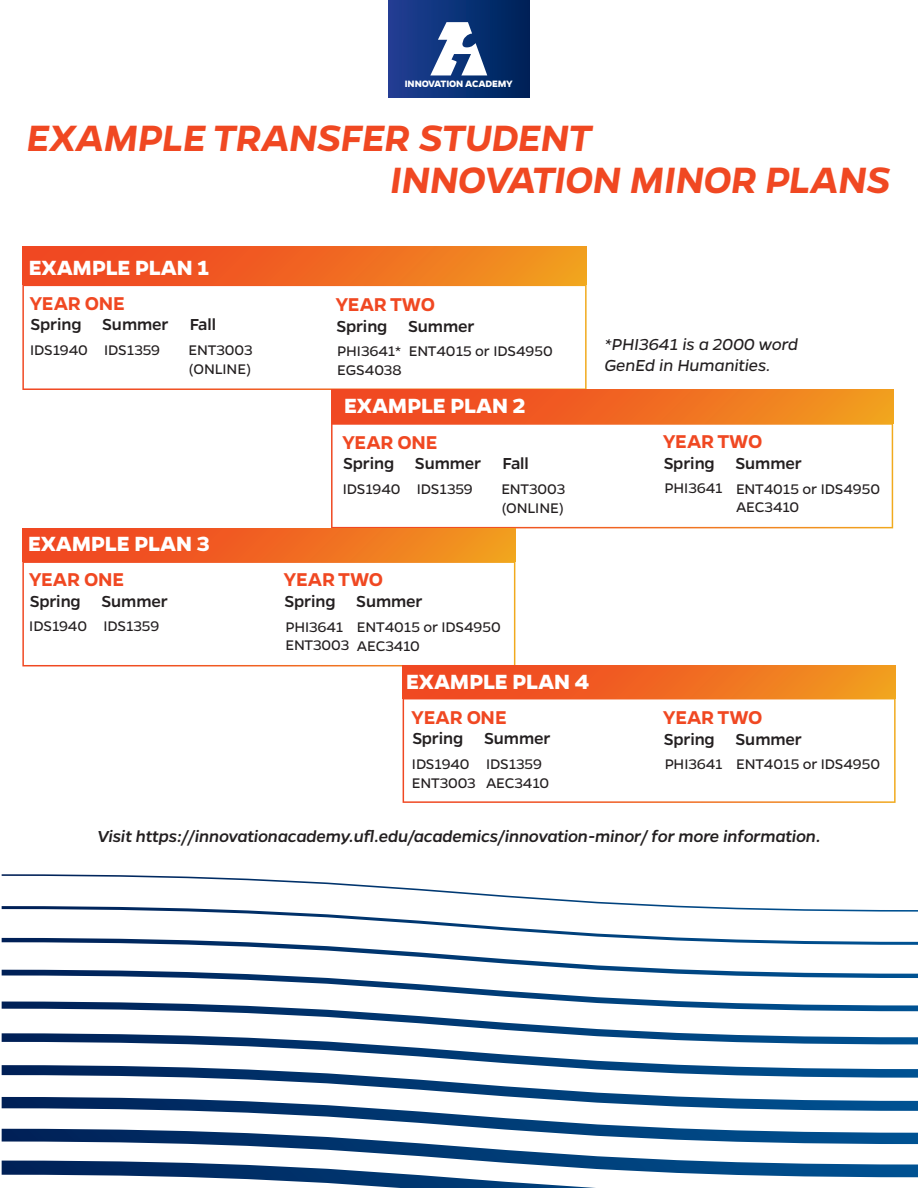
<style>
.page{position:relative;width:918px;height:1188px;background:#fff}
.page>*{position:absolute;margin:0;border:0;box-sizing:border-box;transform-origin:0 0}
.t1{font:italic 600 41.4px/41.4px "Gentona";letter-spacing:-.015em;color:#f04822}
.t2{font:700 23.25px "Gentona";letter-spacing:-.005em;color:#fff}
.t3{font:600 21px "Gentona";letter-spacing:-.01em;color:#f04822}
.t4{font:500 18px "Gentona";letter-spacing:-.01em;color:#231f20}
.t5{font:italic 500 18px "Gentona";letter-spacing:-.01em;color:#231f20}
.t6{font:italic 18px/21.6px "Gentona";letter-spacing:-.01em;color:#231f20}
.t7{font:15.75px/18.9px "Gentona";color:#231f20}
.t8{font:700 10.35px "Gentona";letter-spacing:-.02em;color:#fff}
</style>
<div class="page">
<svg style="left:1px;top:874px;width:917px;height:124px"></svg>
<svg style="left:1px;top:998px;width:917px;height:31px"></svg>
<svg style="left:1px;top:1029px;width:917px;height:31px"></svg>
<svg style="left:1px;top:1060px;width:917px;height:31px"></svg>
<svg style="left:1px;top:1091px;width:917px;height:31px"></svg>
<svg style="left:1px;top:1122px;width:917px;height:31px"></svg>
<svg style="left:1px;top:1153px;width:917px;height:35px"></svg>
<div style="left:389px;top:0;width:140px;height:98px;background:linear-gradient(to right,#1f4095,#002359)"></div>
<svg style="left:430px;top:22px;width:57px;height:53px"></svg>
<svg style="left:22px;top:285px;width:565px;height:105px"></svg>
<div style="left:22px;top:247px;width:565px;height:37px;background:linear-gradient(to right,#f03b23,#f19820)"></div>
<svg style="left:331px;top:423px;width:562px;height:105px"></svg>
<div style="left:331px;top:390px;width:562px;height:33px;background:linear-gradient(to right,#f03a23,#f19820)"></div>
<svg style="left:22px;top:561px;width:493px;height:105px"></svg>
<div style="left:22px;top:528px;width:493px;height:33px;background:linear-gradient(to right,#f03b23,#f19820)"></div>
<svg style="left:403px;top:699px;width:493px;height:104px"></svg>
<div style="left:403px;top:666px;width:493px;height:33px;background:linear-gradient(to right,#f03b23,#f19820)"></div>
<p class="t8" style="left:405px;top:78px;width:110px">INNOVATION ACADEMY</p>
<h1 class="t1" style="left:390px;top:117px;width:502px;text-indent:-363px">EXAMPLE TRANSFER STUDENT<br>INNOVATION MINOR PLANS</h1>
<h2 class="t2" style="left:29px;top:254px;width:182px">EXAMPLE PLAN 1</h2>
<h3 class="t3" style="left:29px;top:291px;width:97px">YEAR ONE</h3>
<h3 class="t3" style="left:336px;top:292px;width:101px">YEAR TWO</h3>
<p class="t4" style="left:336px;top:316px;width:139px">Spring Summer</p>
<p class="t7" style="left:337px;top:342px;width:66px">PHI3641*<br>EGS4038</p>
<p class="t7" style="left:409px;top:342px;width:145px">ENT4015 or IDS4950</p>
<p class="t4" style="left:31px;top:314px;width:187px">Spring Summer Fall</p>
<p class="t7" style="left:30px;top:340px;width:132px">IDS1940 IDS1359</p>
<p class="t7" style="left:189px;top:340px;width:65px">ENT3003 (ONLINE)</p>
<h2 class="t2" style="left:344px;top:393px;width:183px">EXAMPLE PLAN 2</h2>
<h3 class="t3" style="left:342px;top:431px;width:97px">YEAR ONE</h3>
<p class="t4" style="left:343px;top:454px;width:187px">Spring Summer Fall</p>
<h2 class="t2" style="left:28px;top:531px;width:183px">EXAMPLE PLAN 3</h2>
<h3 class="t3" style="left:29px;top:568px;width:97px">YEAR ONE</h3>
<p class="t4" style="left:30px;top:591px;width:139px">Spring Summer</p>
<p class="t7" style="left:29px;top:617px;width:132px">IDS1940 IDS1359</p>
<p class="t7" style="left:343px;top:480px;width:132px">IDS1940 IDS1359</p>
<p class="t7" style="left:501px;top:480px;width:65px">ENT3003 (ONLINE)</p>
<h3 class="t3" style="left:284px;top:568px;width:101px">YEAR TWO</h3>
<p class="t4" style="left:285px;top:591px;width:139px">Spring Summer</p>
<p class="t7" style="left:285px;top:617px;width:65px">PHI3641<br>ENT3003</p>
<p class="t7" style="left:357px;top:617px;width:145px">ENT4015 or IDS4950<br>AEC3410</p>
<h2 class="t2" style="left:406px;top:668px;width:185px">EXAMPLE PLAN 4</h2>
<h3 class="t3" style="left:411px;top:705px;width:97px">YEAR ONE</h3>
<p class="t4" style="left:412px;top:728px;width:139px">Spring Summer</p>
<p class="t7" style="left:412px;top:754px;width:65px">IDS1940<br>ENT3003</p>
<p class="t7" style="left:486px;top:754px;width:64px">IDS1359<br>AEC3410</p>
<p class="t6" style="left:604px;top:333px;width:195px">*PHI3641 is a 2000 word<br>GenEd in Humanities.</p>
<h3 class="t3" style="left:663px;top:430px;width:101px">YEAR TWO</h3>
<p class="t4" style="left:664px;top:453px;width:139px">Spring Summer</p>
<p class="t7" style="left:736px;top:479px;width:145px;text-indent:-71px">PHI3641 ENT4015 or IDS4950<br>AEC3410</p>
<h3 class="t3" style="left:663px;top:705px;width:101px">YEAR TWO</h3>
<p class="t4" style="left:664px;top:729px;width:139px">Spring Summer</p>
<p class="t7" style="left:665px;top:755px;width:217px">PHI3641 ENT4015 or IDS4950</p>
<p class="t5" style="left:97px;top:826px;width:725px">Visit https://innovationacademy.ufl.edu/academics/innovation-minor/ for more information.</p>
</div>
